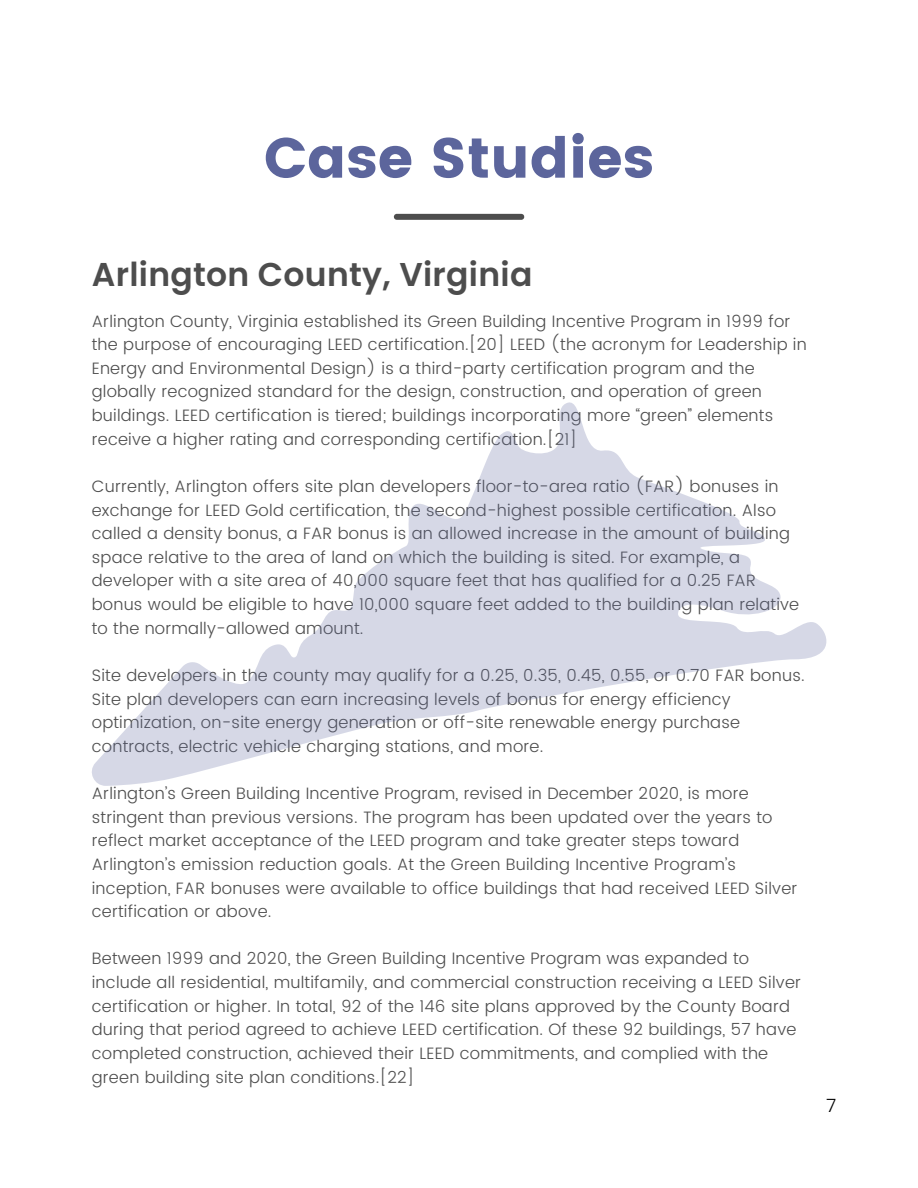
<style>
.page{position:relative;width:918px;height:1188px;background:#fff}
.page>*{position:absolute;margin:0;border:0;box-sizing:border-box;transform-origin:0 0}
.t1{font:56.4px "Poppins";color:#5c659c}
.t2{font:600 33px "Poppins";letter-spacing:.01em;color:#4d4d4d}
.t3{font:300 18px "Poppins";color:#000}
.t4{font:300 16.5px/23.7px "Poppins";letter-spacing:.015em;color:#4d4d4d}
</style>
<div class="page">
<div style="left:397px;top:214px;width:125px;height:6px;background:#4d4d4d"></div>
<svg style="left:92px;top:402px;width:734px;height:384px"></svg>
<h1 class="t1" style="left:264px;top:125px;width:392px">Case Studies</h1>
<h2 class="t2" style="left:92px;top:251px;width:442px">Arlington County, Virginia</h2>
<p class="t4" style="left:92px;top:309px;width:717px">Arlington County, Virginia established its Green Building Incentive Program in 1999 for the purpose of encouraging LEED certification.[20] LEED (the acronym for Leadership in Energy and Environmental Design) is a third-party certification program and the globally recognized standard for the design, construction, and operation of green buildings. LEED certification is tiered; buildings incorporating more “green” elements receive a higher rating and corresponding certification.[21]</p>
<p class="t4" style="left:92px;top:474px;width:709px">Currently, Arlington offers site plan developers floor-to-area ratio (FAR) bonuses in exchange for LEED Gold certification, the second-highest possible certification. Also called a density bonus, a FAR bonus is an allowed increase in the amount of building space relative to the area of land on which the building is sited. For example, a developer with a site area of 40,000 square feet that has qualified for a 0.25 FAR bonus would be eligible to have 10,000 square feet added to the building plan relative to the normally-allowed amount.</p>
<p class="t4" style="left:92px;top:663px;width:714px">Site developers in the county may qualify for a 0.25, 0.35, 0.45, 0.55, or 0.70 FAR bonus.<br>Site plan developers can earn increasing levels of bonus for energy efficiency optimization, on-site energy generation or off-site renewable energy purchase contracts, electric vehicle charging stations, and more.</p>
<p class="t4" style="left:92px;top:782px;width:707px">Arlington’s Green Building Incentive Program, revised in December 2020, is more stringent than previous versions. The program has been updated over the years to reflect market acceptance of the LEED program and take greater steps toward Arlington’s emission reduction goals. At the Green Building Incentive Program’s inception, FAR bonuses were available to office buildings that had received LEED Silver certification or above.</p>
<p class="t4" style="left:92px;top:947px;width:711px">Between 1999 and 2020, the Green Building Incentive Program was expanded to include all residential, multifamily, and commercial construction receiving a LEED Silver certification or higher. In total, 92 of the 146 site plans approved by the County Board during that period agreed to achieve LEED certification. Of these 92 buildings, 57 have completed construction, achieved their LEED commitments, and complied with the green building site plan conditions.[22]</p>
<p class="t3" style="left:826px;top:1096px;width:12px">7</p>
</div>
